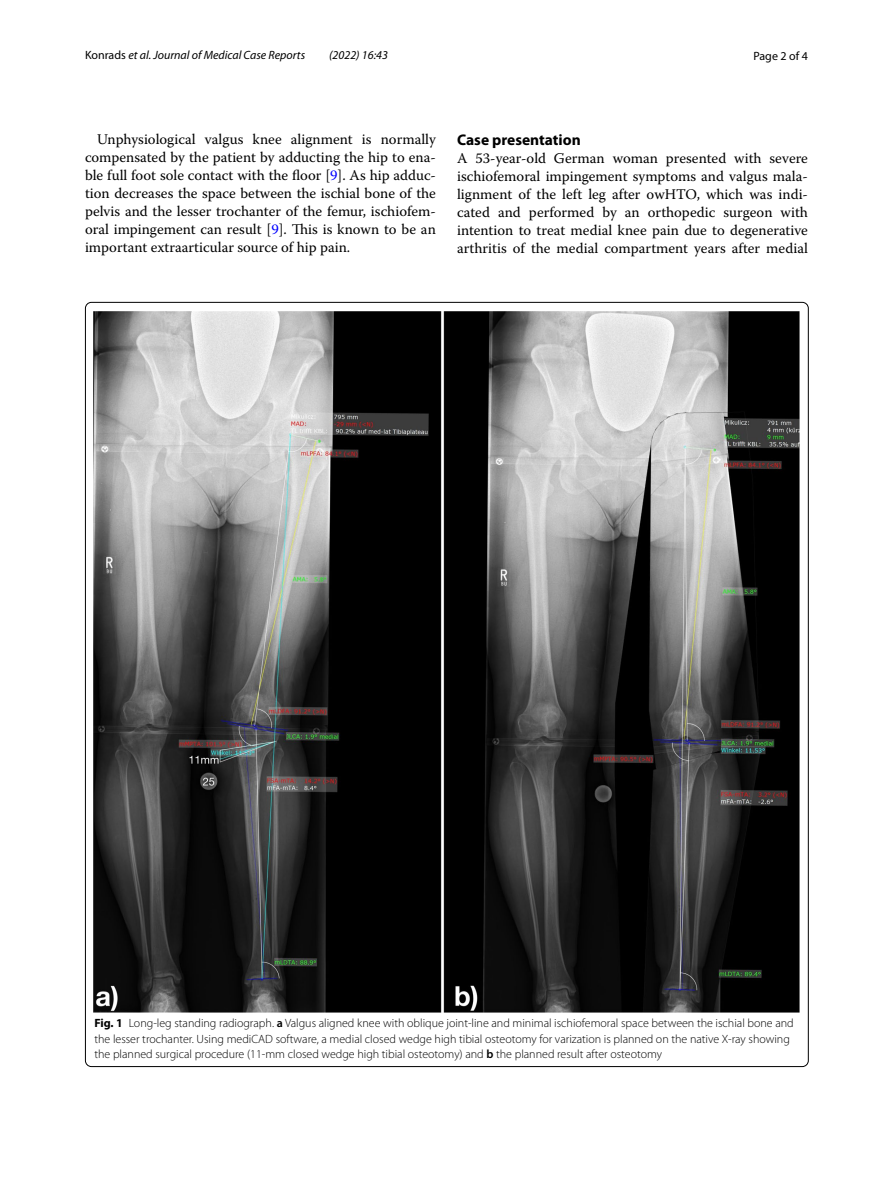
<style>
.page{position:relative;width:893px;height:1187px;background:#fff}
.page>*{position:absolute;margin:0;border:0;box-sizing:border-box;transform-origin:0 0}
.t1{font:700 15.45px "Myriad Pro";color:#000}
.t2{font:14.7px/18px "Warnock Pro";color:#000;text-align:justify}
.t3{font:300 12px/15px "Myriad Pro";color:#000}
.t4{font:italic 12px "Myriad Pro";color:#000}
.t5{font:12px "Myriad Pro";color:#000}
.s1{font-style:normal}
.s2{color:#00f}
.s3{font-weight:700}
.s4{font-weight:600}
</style>
<div class="page">
<img style="left:94px;top:311px;width:706px;height:701px">
<p class="t4" style="left:85px;top:48px;width:222px"><span class="s1">Konrads</span> et al. Journal of Medical Case Reports</p>
<p class="t4" style="left:329px;top:48px;width:60px">(2022) 16:43</p>
<p class="t5" style="left:753px;top:48px;width:56px">Page 2 of 4</p>
<p class="t2" style="left:85px;top:130px;width:352px;text-indent:12px">Unphysiological valgus knee alignment is normally compensated by the patient by adducting the hip to ena&shy;ble full foot sole contact with the floor [<span class="s2">9</span>]. As hip adduc&shy;tion decreases the space between the ischial bone of the pelvis and the lesser trochanter of the femur, ischiofem&shy;oral impingement can result [<span class="s2">9</span>]. This is known to be an important extraarticular source of hip pain.</p>
<p class="t1" style="left:457px;top:129px;width:125px">Case presentation</p>
<p class="t2" style="left:457px;top:148px;width:352px">A 53-year-old German woman presented with severe ischiofemoral impingement symptoms and valgus mala&shy;lignment of the left leg after owHTO, which was indi&shy;cated and performed by an orthopedic surgeon with intention to treat medial knee pain due to degenerative arthritis of the medial compartment years after medial</p>
<p class="t3" style="left:94px;top:1016px;width:701px"><span class="s3">Fig. 1</span> Long-leg standing radiograph. <span class="s4">a</span> Valgus aligned knee with oblique joint-line and minimal ischiofemoral space between the ischial bone and the lesser trochanter. Using mediCAD software, a medial closed wedge high tibial osteotomy for varization is planned on the native X-ray showing the planned surgical procedure (11-mm closed wedge high tibial osteotomy) and <span class="s4">b</span> the planned result after osteotomy</p>
</div>
